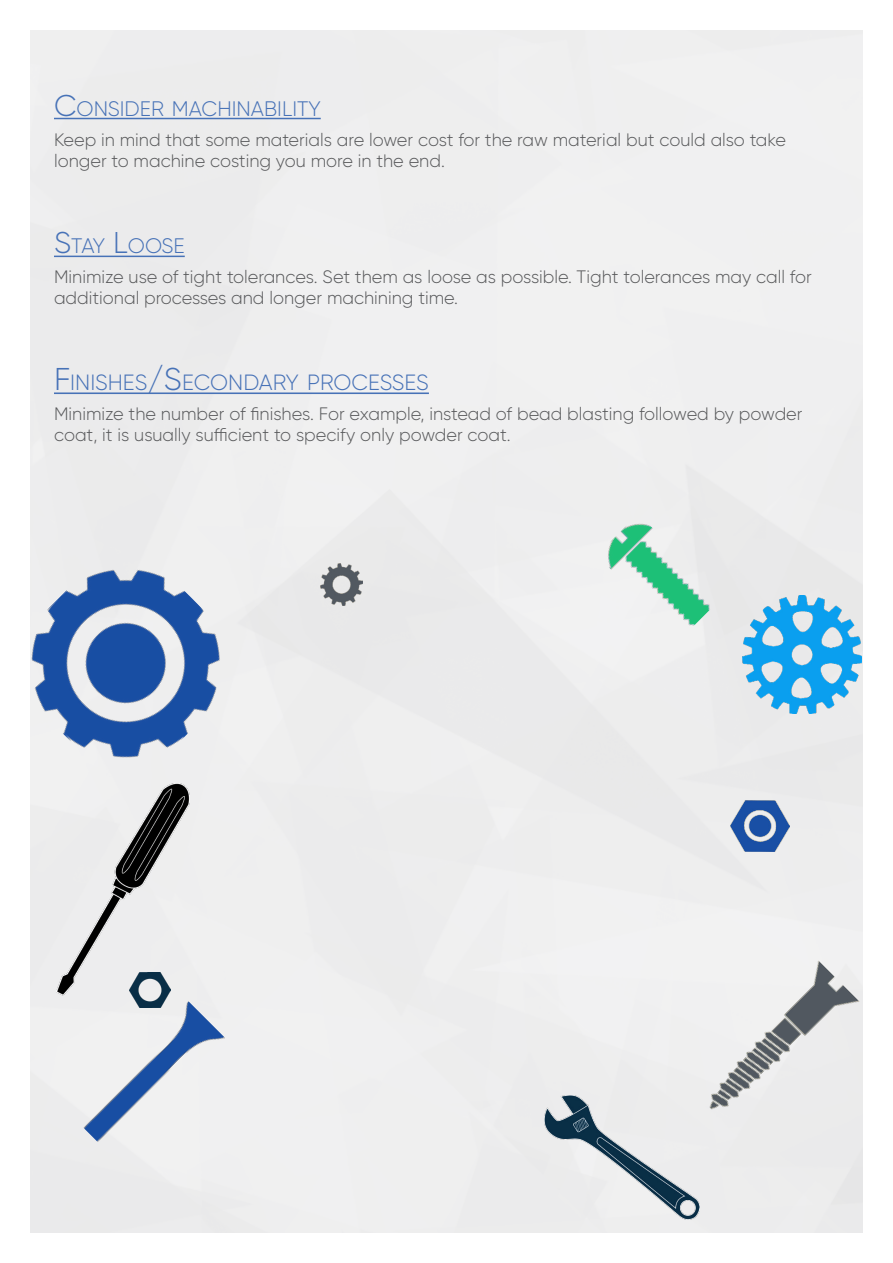
<style>
.page{position:relative;width:893px;height:1263px;background:#fff}
.page>*{position:absolute;margin:0;border:0;box-sizing:border-box;transform-origin:0 0}
.t1{font:300 22.05px "Gilroy";color:#4772b7}
.t2{font:300 21px "Gilroy";color:#4772b7}
.t3{font:300 18px/21px "Gilroy";color:#58595b}
.s1{font-size:30px}
.s2{font-size:31.5px}
</style>
<div class="page">
<div style="left:31px;top:31px;width:831px;height:1201px;background:#eeeeef"></div>
<img style="left:130px;top:995px;width:40px;height:6px">
<img style="left:731px;top:800px;width:58px;height:51px">
<img style="left:30px;top:532px;width:227px;height:264px">
<img style="left:597px;top:514px;width:125px;height:125px">
<img style="left:742px;top:595px;width:119px;height:119px">
<img style="left:57px;top:784px;width:133px;height:211px">
<img style="left:691px;top:961px;width:168px;height:168px">
<img style="left:320px;top:563px;width:42px;height:42px">
<img style="left:545px;top:1095px;width:154px;height:124px">
<img style="left:73px;top:1001px;width:152px;height:153px">
<hr style="left:54px;top:392px;width:375px;height:2px;background:#4772b7">
<hr style="left:54px;top:118px;width:267px;height:1px;background:#4772b7">
<hr style="left:54px;top:256px;width:131px;height:1px;background:#4772b7">
<p class="t2" style="left:54px;top:95px;width:268px"><span class="s1">C</span>ONSIDER MACHINABILITY</p>
<p class="t3" style="left:54px;top:129px;width:733px">Keep in mind that some materials are lower cost for the raw material but could also take longer to machine costing you more in the end.</p>
<p class="t2" style="left:54px;top:233px;width:132px"><span class="s1">S</span>TAY <span class="s1">L</span>OOSE</p>
<p class="t3" style="left:54px;top:266px;width:759px">Minimize use of tight tolerances. Set them as loose as possible. Tight tolerances may call for additional processes and longer machining time.</p>
<p class="t1" style="left:54px;top:369px;width:376px"><span class="s2">F</span> INISHES<span class="s2">/S</span>ECONDARY PROCESSES</p>
<p class="t3" style="left:54px;top:403px;width:750px">Minimize the number of finishes. For example, instead of bead blasting followed by powder coat, it is usually sufficient to specify only powder coat.</p>
</div>
